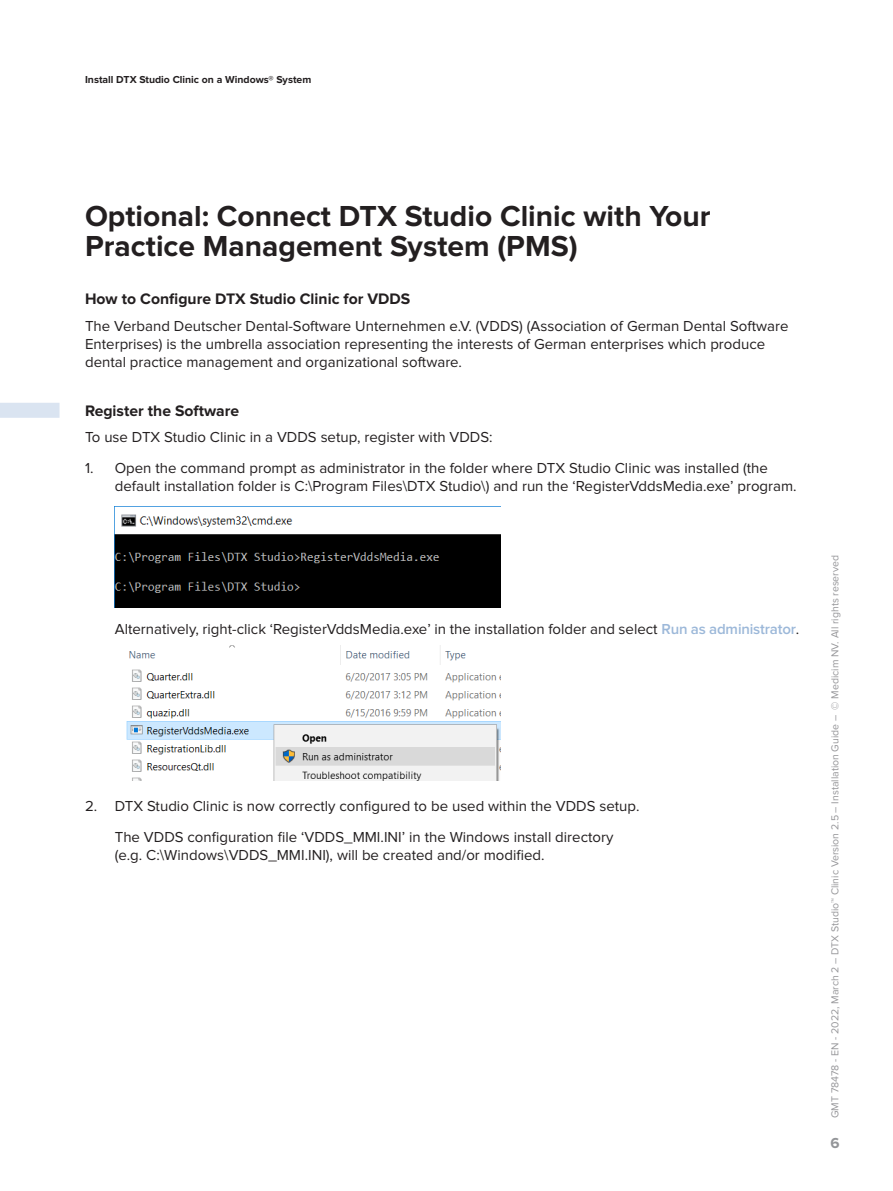
<style>
.page{position:relative;width:893px;height:1191px;background:#fff}
.page>*{position:absolute;margin:0;border:0;box-sizing:border-box;transform-origin:0 0}
.Header_2{font:700 30px/30px "Proxima Nova";color:#231f20}
.Header_3{font:700 15.75px "Proxima Nova";color:#231f20}
.Header_3__Instructio{font:700 15.75px "Proxima Nova";color:#231f20}
.Body{font:15px/18px "Proxima Nova";color:#231f20}
.Body_list_123_contin{font:15px/18px "Proxima Nova";color:#231f20}
.t1{font:700 15px "Proxima Nova";color:#939598}
.t2{font:10.5px "Proxima Nova";color:#969699}
.t3{font:700 10.5px "Proxima Nova";color:#231f20}
.s1{font-weight:600;color:#9cb8d9}
</style>
<div class="page">
<div style="left:0;top:403px;width:60px;height:15px;background:#dae4f1"></div>
<img style="left:115px;top:514px;width:385px;height:93px">
<img style="left:126px;top:645px;width:374px;height:135px">
<p class="t3" style="left:85px;top:74px;width:228px">Install DTX Studio Clinic on a Windows® System</p>
<p class="Header_2" style="left:85px;top:202px;width:627px">Optional: Connect DTX Studio Clinic with Your<br>Practice Management System (PMS)</p>
<p class="Header_3" style="left:85px;top:292px;width:327px">How to Configure DTX Studio Clinic for VDDS</p>
<p class="Body" style="left:85px;top:317px;width:705px">The Verband Deutscher Dental-Software Unternehmen e.V. (VDDS) (Association of German Dental Software<br>Enterprises) is the umbrella association representing the interests of German enterprises which produce dental practice management and organizational software.</p>
<p class="Header_3__Instructio" style="left:85px;top:403px;width:156px">Register the Software</p>
<p class="Body" style="left:85px;top:429px;width:409px">To use DTX Studio Clinic in a VDDS setup, register with VDDS:</p>
<p class="Body" style="left:115px;top:459px;width:683px;text-indent:-30px">1. Open the command prompt as administrator in the folder where DTX Studio Clinic was installed (the default installation folder is C:\Program Files\DTX Studio\) and run the ‘RegisterVddsMedia.exe’ program.</p>
<p class="Body_list_123_contin" style="left:115px;top:620px;width:686px">Alternatively, right-click ‘RegisterVddsMedia.exe’ in the installation folder and select <span class="s1">Run as administrator</span>.</p>
<p class="Body" style="left:85px;top:798px;width:556px">2. DTX Studio Clinic is now correctly configured to be used within the VDDS setup.</p>
<p class="Body_list_123_contin" style="left:115px;top:828px;width:500px">The VDDS configuration file ‘VDDS_MMI.INI’ in the Windows install directory (e.g. C:\Windows\VDDS_MMI.INI), will be created and/or modified.</p>
<p class="t2" style="left:830px;top:1118px;width:564px;rotate:-90deg">GMT 78478 - EN - 2022, March 2 – DTX Studio™ Clinic Version 2.5 – Installation Guide – © Medicim NV. All rights reserved</p>
<p class="t1" style="left:831px;top:1135px;width:11px">6</p>
</div>
